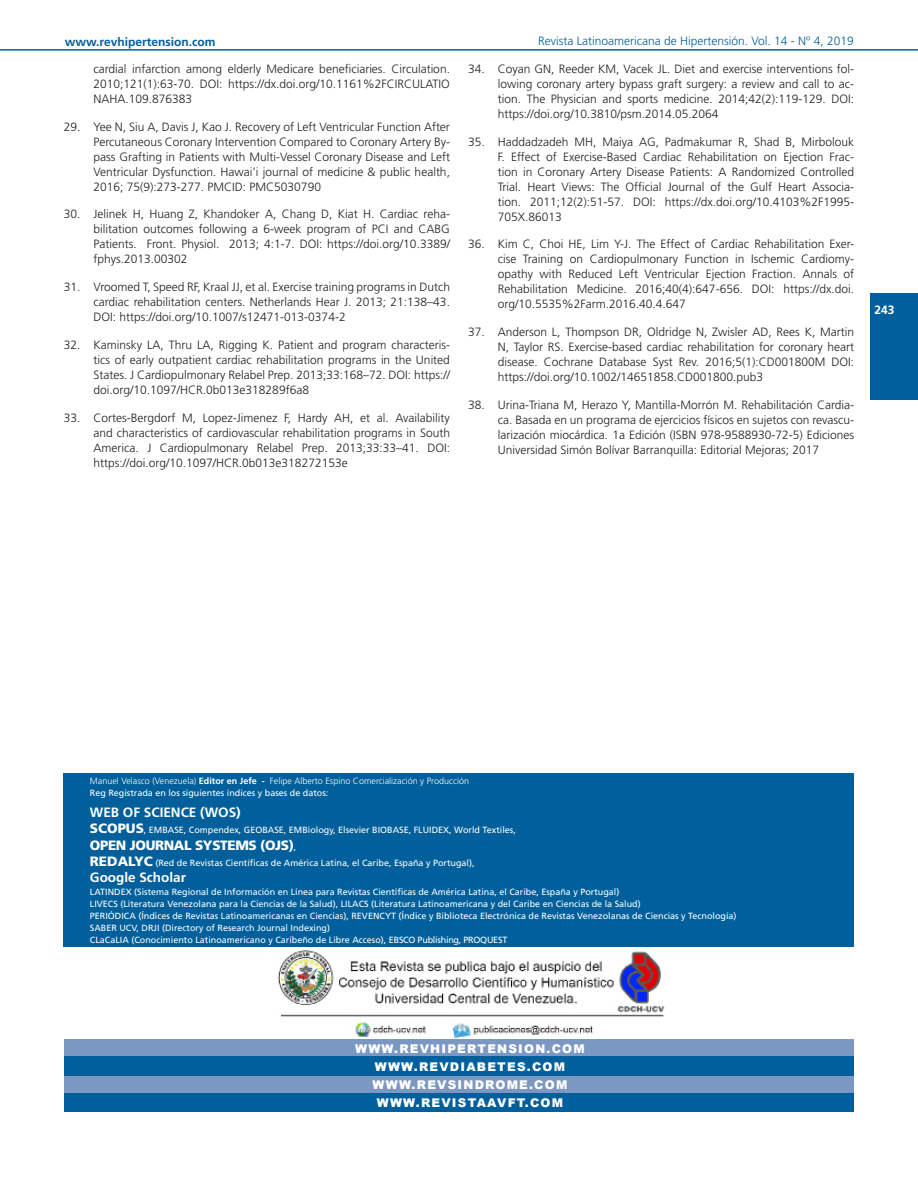
<style>
.page{position:relative;width:918px;height:1188px;background:#fff}
.page>*{position:absolute;margin:0;border:0;box-sizing:border-box;transform-origin:0 0}
.t1{font:700 13.5px "Frutiger";color:#fff}
.t2{font:900 13.5px "Frutiger";letter-spacing:-.025em;color:#fff}
.t3{font:300 12px/15px "Frutiger";color:#231f20;text-align:justify}
.t4{font:900 12px "Arial";letter-spacing:.1em;color:#fff}
.t5{font:300 12px "Frutiger";color:#01609b}
.t6{font:700 12px "Frutiger";color:#01609b}
.t7{font:700 12px "Frutiger";color:#fff}
.t8{font:9px "Frutiger";color:#fff}
.t9{font:300 9px "Frutiger";color:#fff}
.s1{font-weight:700}
.s2{font-weight:900;font-size:13.5px}
.s3{font-weight:400;font-size:9px}
</style>
<div class="page">
<div style="left:871px;top:293px;width:47px;height:107px;background:#01609b"></div>
<hr style="left:0;top:49px;width:918px;height:2px;background:#01609b">
<div style="left:64px;top:1039px;width:790px;height:73px;background:#01609b"></div>
<div style="left:64px;top:1039px;width:790px;height:17px;background:#7b98c2"></div>
<div style="left:64px;top:1076px;width:790px;height:17px;background:#7b98c2"></div>
<img style="left:277px;top:950px;width:388px;height:87px">
<div style="left:64px;top:774px;width:790px;height:173px;background:#01609b"></div>
<p class="t6" style="left:65px;top:35px;width:152px">www.revhipertension.com</p>
<p class="t5" style="left:538px;top:34px;width:317px">Revista Latinoamericana de Hipertensión. Vol. 14 - Nº 4, 2019</p>
<p class="t3" style="left:94px;top:61px;width:358px">cardial infarction among elderly Medicare beneficiaries. Circulation.<br>2010;121(1):63-70. DOI: https://dx.doi.org/10.1161%2FCIRCULATIO NAHA.109.876383</p>
<p class="t3" style="left:94px;top:119px;width:358px;text-indent:-30px">29. Yee N, Siu A, Davis J, Kao J. Recovery of Left Ventricular Function After Percutaneous Coronary Intervention Compared to Coronary Artery By&shy;pass Grafting in Patients with Multi-Vessel Coronary Disease and Left Ventricular Dysfunction. Hawai’i journal of medicine &amp; public health, 2016; 75(9):273-277. PMCID: PMC5030790</p>
<p class="t3" style="left:94px;top:207px;width:358px;text-indent:-30px">30. Jelinek H, Huang Z, Khandoker A, Chang D, Kiat H. Cardiac reha&shy;bilitation outcomes following a 6-week program of PCI and CABG Patients. Front. Physiol. 2013; 4:1-7. DOI: https://doi.org/10.3389/ fphys.2013.00302</p>
<p class="t3" style="left:94px;top:280px;width:358px;text-indent:-30px">31. Vroomed T, Speed RF, Kraal JJ, et al. Exercise training programs in Dutch cardiac rehabilitation centers. Netherlands Hear J. 2013; 21:138–43.<br>DOI: https://doi.org/10.1007/s12471-013-0374-2</p>
<p class="t3" style="left:94px;top:337px;width:358px;text-indent:-30px">32. Kaminsky LA, Thru LA, Rigging K. Patient and program characteris&shy;tics of early outpatient cardiac rehabilitation programs in the United States. J Cardiopulmonary Relabel Prep. 2013;33:168–72. DOI: https:// doi.org/10.1097/HCR.0b013e318289f6a8</p>
<p class="t3" style="left:94px;top:410px;width:358px;text-indent:-30px">33. Cortes-Bergdorf M, Lopez-Jimenez F, Hardy AH, et al. Availability and characteristics of cardiovascular rehabilitation programs in South America. J Cardiopulmonary Relabel Prep. 2013;33:33–41. DOI: https://doi.org/10.1097/HCR.0b013e318272153e</p>
<p class="t3" style="left:498px;top:61px;width:358px;text-indent:-30px">34. Coyan GN, Reeder KM, Vacek JL. Diet and exercise interventions fol&shy;lowing coronary artery bypass graft surgery: a review and call to ac&shy;tion. The Physician and sports medicine. 2014;42(2):119-129. DOI: https://doi.org/10.3810/psm.2014.05.2064</p>
<p class="t3" style="left:498px;top:134px;width:358px;text-indent:-30px">35. Haddadzadeh MH, Maiya AG, Padmakumar R, Shad B, Mirbolouk F. Effect of Exercise-Based Cardiac Rehabilitation on Ejection Frac&shy;tion in Coronary Artery Disease Patients: A Randomized Controlled Trial. Heart Views: The Official Journal of the Gulf Heart Associa&shy;tion. 2011;12(2):51-57. DOI: https://dx.doi.org/10.4103%2F1995- 705X.86013</p>
<p class="t3" style="left:498px;top:237px;width:358px;text-indent:-30px">36. Kim C, Choi HE, Lim Y-J. The Effect of Cardiac Rehabilitation Exer&shy;cise Training on Cardiopulmonary Function in Ischemic Cardiomy&shy;opathy with Reduced Left Ventricular Ejection Fraction. Annals of Rehabilitation Medicine. 2016;40(4):647-656. DOI: https://dx.doi. org/10.5535%2Farm.2016.40.4.647</p>
<p class="t3" style="left:498px;top:325px;width:358px;text-indent:-30px">37. Anderson L, Thompson DR, Oldridge N, Zwisler AD, Rees K, Martin N, Taylor RS. Exercise-based cardiac rehabilitation for coronary heart disease. Cochrane Database Syst Rev. 2016;5(1):CD001800M DOI: https://doi.org/10.1002/14651858.CD001800.pub3</p>
<p class="t3" style="left:498px;top:397px;width:358px;text-indent:-30px">38. Urina-Triana M, Herazo Y, Mantilla-Morrón M. Rehabilitación Cardia&shy;ca. Basada en un programa de ejercicios físicos en sujetos con revascu&shy;larización miocárdica. 1a Edición (ISBN 978-9588930-72-5) Ediciones Universidad Simón Bolívar Barranquilla: Editorial Mejoras; 2017</p>
<p class="t7" style="left:874px;top:303px;width:22px">243</p>
<p class="t9" style="left:90px;top:776px;width:381px">Manuel Velasco (Venezuela) <span class="s1">Editor en Jefe -</span> Felipe Alberto Espino Comercialización y Producción</p>
<p class="t8" style="left:90px;top:788px;width:240px">Reg Registrada en los siguientes índices y bases de datos:</p>
<p class="t1" style="left:90px;top:804px;width:152px">WEB OF SCIENCE (WOS)</p>
<p class="t8" style="left:90px;top:825px;width:427px"><span class="s2">SCOPUS</span>, EMBASE, Compendex, GEOBASE, EMBiology, Elsevier BIOBASE, FLUIDEX, World Textiles,</p>
<p class="t2" style="left:90px;top:837px;width:208px">OPEN JOURNAL SYSTEMS (OJS)<span class="s3">,</span></p>
<p class="t8" style="left:90px;top:858px;width:386px"><span class="s2">REDALYC</span> (Red de Revistas Científicas de América Latina, el Caribe, España y Portugal),</p>
<p class="t1" style="left:90px;top:869px;width:98px">Google Scholar</p>
<p class="t8" style="left:90px;top:887px;width:531px">LATINDEX (Sistema Regional de Información en Línea para Revistas Científicas de América Latina, el Caribe, España y Portugal)</p>
<p class="t8" style="left:90px;top:899px;width:552px">LIVECS (Literatura Venezolana para la Ciencias de la Salud), LILACS (Literatura Latinoamericana y del Caribe en Ciencias de la Salud)</p>
<p class="t8" style="left:90px;top:911px;width:648px">PERIÓDICA (Índices de Revistas Latinoamericanas en Ciencias), REVENCYT (Índice y Biblioteca Electrónica de Revistas Venezolanas de Ciencias y Tecnología)</p>
<p class="t8" style="left:90px;top:923px;width:242px">SABER UCV, DRJI (Directory of Research Journal Indexing)</p>
<p class="t8" style="left:90px;top:935px;width:419px">CLaCaLIA (Conocimiento Latinoamericano y Caribeño de Libre Acceso), EBSCO Publishing, PROQUEST</p>
<p class="t4" style="left:355px;top:1040px;width:231px">WWW.REVHIPERTENSION.COM</p>
<p class="t4" style="left:375px;top:1058px;width:192px">WWW.REVDIABETES.COM</p>
<p class="t4" style="left:373px;top:1076px;width:196px">WWW.REVSINDROME.COM</p>
<p class="t4" style="left:377px;top:1094px;width:188px">WWW.REVISTAAVFT.COM</p>
</div>
